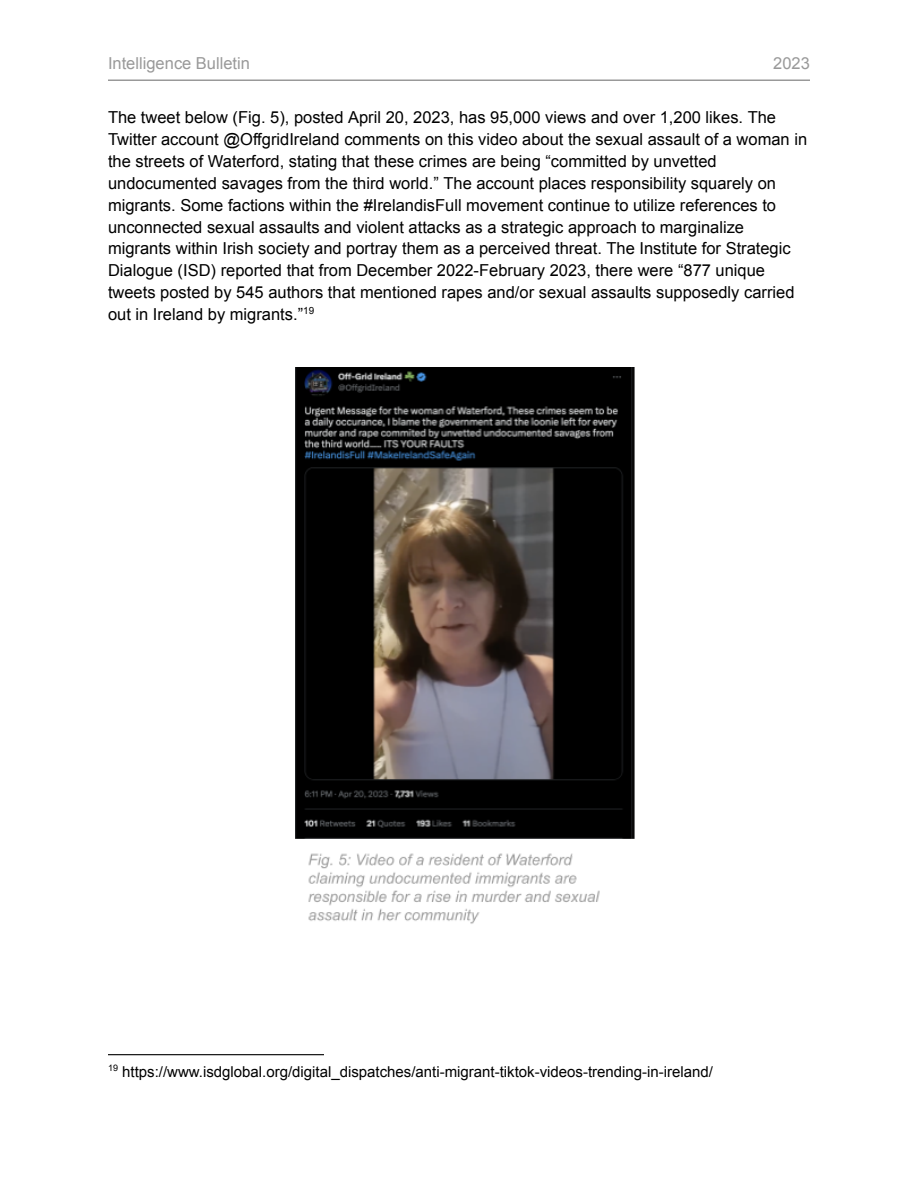
<style>
.page{position:relative;width:918px;height:1188px;background:#fff}
.page>*{position:absolute;margin:0;border:0;box-sizing:border-box;transform-origin:0 0}
.t1{font:16.5px/21.8px "Arial";color:#000}
.t2{font:16.5px "Arial";color:#999}
.t3{font:15px "Arial";color:#000}
</style>
<div class="page">
<hr style="left:108px;top:80px;width:702px;height:1px;background:#999">
<hr style="left:108px;top:1054px;width:216px;height:1px;background:#000">
<img style="left:296px;top:367px;width:339px;height:557px">
<p class="t2" style="left:108px;top:55px;width:144px">Intelligence Bulletin</p>
<p class="t2" style="left:773px;top:55px;width:38px">2023</p>
<p class="t1" style="left:108px;top:107px;width:701px">The tweet below (Fig. 5), posted April 20, 2023, has 95,000 views and over 1,200 likes. The Twitter account @OffgridIreland comments on this video about the sexual assault of a woman in the streets of Waterford, stating that these crimes are being “committed by unvetted undocumented savages from the third world.” The account places responsibility squarely on migrants. Some factions within the #IrelandisFull movement continue to utilize references to unconnected sexual assaults and violent attacks as a strategic approach to marginalize migrants within Irish society and portray them as a perceived threat. The Institute for Strategic Dialogue (ISD) reported that from December 2022-February 2023, there were “877 unique tweets posted by 545 authors that mentioned rapes and/or sexual assaults supposedly carried out in Ireland by migrants.”<sup>19</sup></p>
<p class="t3" style="left:108px;top:1063px;width:607px"><sup>19</sup> https://www.isdglobal.org/digital_dispatches/anti-migrant-tiktok-videos-trending-in-ireland/</p>
</div>
